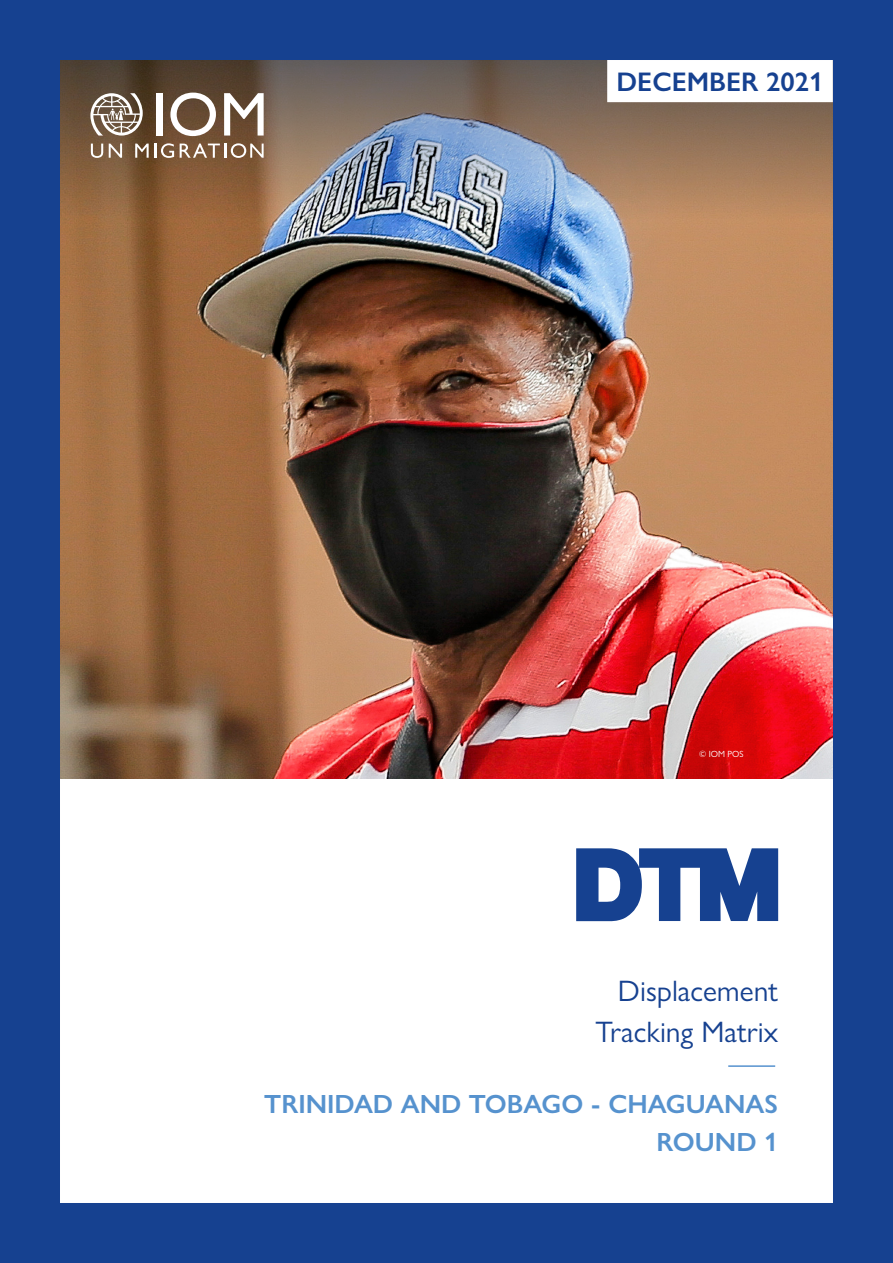
<style>
.page{position:relative;width:893px;height:1263px;background:#fff}
.page>*{position:absolute;margin:0;border:0;box-sizing:border-box;transform-origin:0 0}
.t1{font:29.7px/41px "Gill Sans Nova";color:#164190;text-align:right}
.t2{font:600 27px "Gill Sans Nova";color:#164190}
.t3{font:600 26.4px/37.7px "Gill Sans Nova";color:#5692ce;text-align:right}
.t4{font:9px "Gill Sans Nova";color:#fff}
</style>
<div class="page">
<img style="left:61px;top:380px;width:771px;height:399px">
<img style="left:61px;top:61px;width:771px;height:319px">
<svg style="left:576px;top:848px;width:202px;height:73px"></svg>
<hr style="left:728px;top:1065px;width:47px;height:2px;background:#5692ce">
<div style="left:156px;top:93px;width:6px;height:43px;background:#fff"></div>
<svg style="left:170px;top:93px;width:46px;height:43px"></svg>
<svg style="left:224px;top:93px;width:40px;height:43px"></svg>
<svg style="left:91px;top:144px;width:12px;height:14px"></svg>
<svg style="left:109px;top:144px;width:13px;height:14px"></svg>
<svg style="left:135px;top:143px;width:39px;height:15px"></svg>
<svg style="left:180px;top:143px;width:84px;height:15px"></svg>
<svg style="left:90px;top:93px;width:53px;height:43px"></svg>
<div style="left:607px;top:60px;width:226px;height:42px;background:#fff"></div>
<div style="left:0;top:0;width:893px;height:1263px;border:60px solid #164190"></div>
<p class="t2" style="left:617px;top:66px;width:208px">DECEMBER 2021</p>
<p class="t4" style="left:699px;top:748px;width:46px">© IOM POS</p>
<p class="t1" style="left:595px;top:970px;width:184px">Displacement<br>Tracking Matrix</p>
<p class="t3" style="left:264px;top:1085px;width:515px">TRINIDAD AND TOBAGO - CHAGUANAS<br>ROUND 1</p>
</div>
